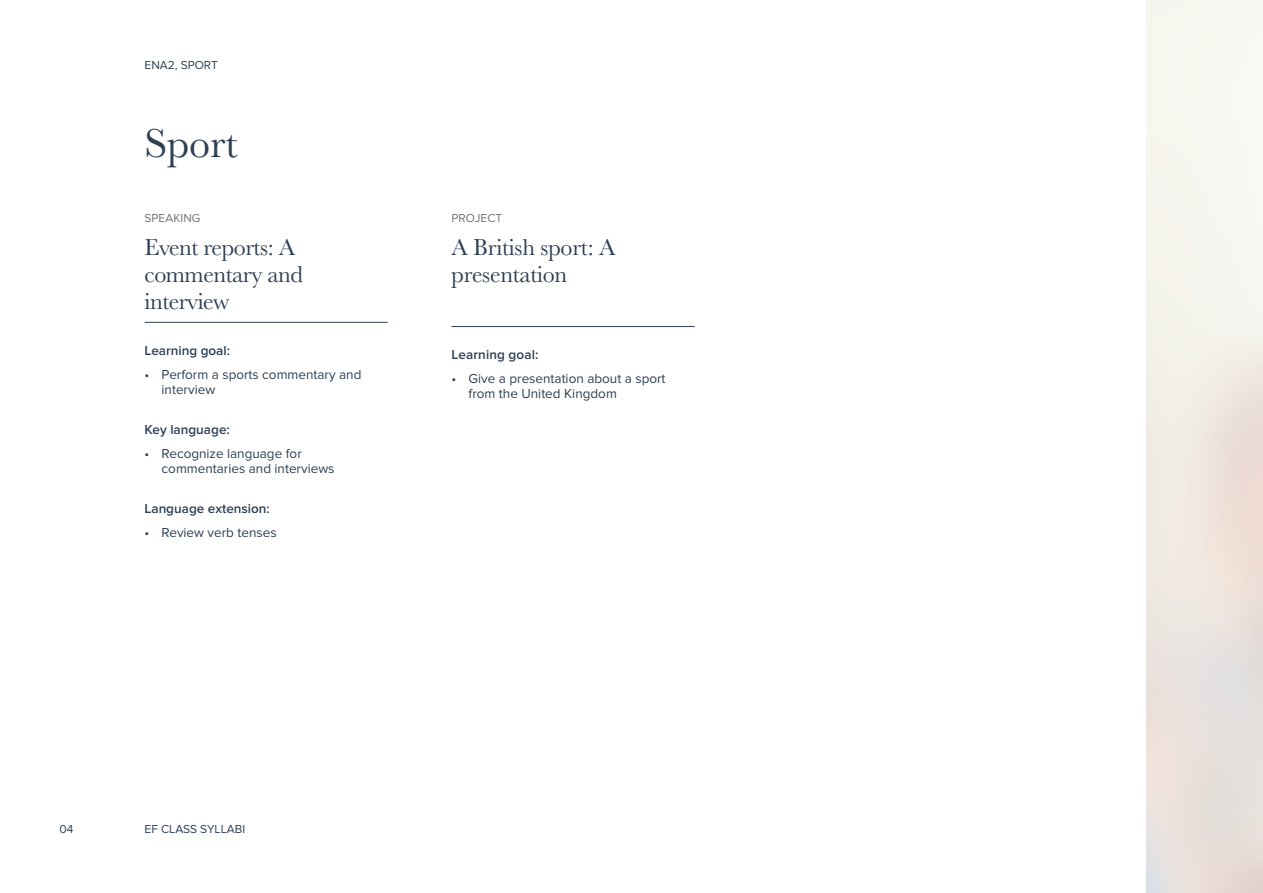
<style>
.page{position:relative;width:1263px;height:893px;background:#fff}
.page>*{position:absolute;margin:0;border:0;box-sizing:border-box;transform-origin:0 0}
.t1{font:42px "Baskerville";color:#2e4055}
.t2{font:24px/27px "Baskerville";letter-spacing:-.02em;color:#2e4055}
.t3{font:13.5px/15px "Proxima Nova";color:#2e4055}
.t4{font:600 13.5px "Proxima Nova";color:#2e4055}
.t5{font:12px "Proxima Nova";color:#2e4055}
.t6{font:12px "Proxima Nova";color:#72767b}
</style>
<div class="page">
<hr style="left:145px;top:322px;width:243px;height:1px;background:#2e4055">
<hr style="left:451px;top:326px;width:244px;height:1px;background:#2e4055">
<p class="t5" style="left:145px;top:58px;width:75px">ENA2, SPORT</p>
<h1 class="t1" style="left:145px;top:116px;width:95px">Sport</h1>
<p class="t6" style="left:145px;top:211px;width:57px">SPEAKING</p>
<h2 class="t2" style="left:145px;top:234px;width:160px">Event reports: A commentary and interview</h2>
<p class="t4" style="left:145px;top:343px;width:87px">Learning goal:</p>
<p class="t3" style="left:162px;top:367px;width:201px;text-indent:-17px">• Perform a sports commentary and interview</p>
<p class="t4" style="left:145px;top:422px;width:87px">Key language:</p>
<p class="t3" style="left:162px;top:446px;width:174px;text-indent:-17px">• Recognize language for commentaries and interviews</p>
<p class="t4" style="left:145px;top:501px;width:127px">Language extension:</p>
<p class="t3" style="left:145px;top:525px;width:134px">• Review verb tenses</p>
<p class="t6" style="left:451px;top:211px;width:52px">PROJECT</p>
<h2 class="t2" style="left:451px;top:234px;width:165px">A British sport: A presentation</h2>
<p class="t4" style="left:451px;top:347px;width:88px">Learning goal:</p>
<p class="t3" style="left:468px;top:371px;width:199px;text-indent:-17px">• Give a presentation about a sport from the United Kingdom</p>
<p class="t5" style="left:60px;top:823px;width:16px">04</p>
<p class="t5" style="left:145px;top:823px;width:102px">EF CLASS SYLLABI</p>
</div>
